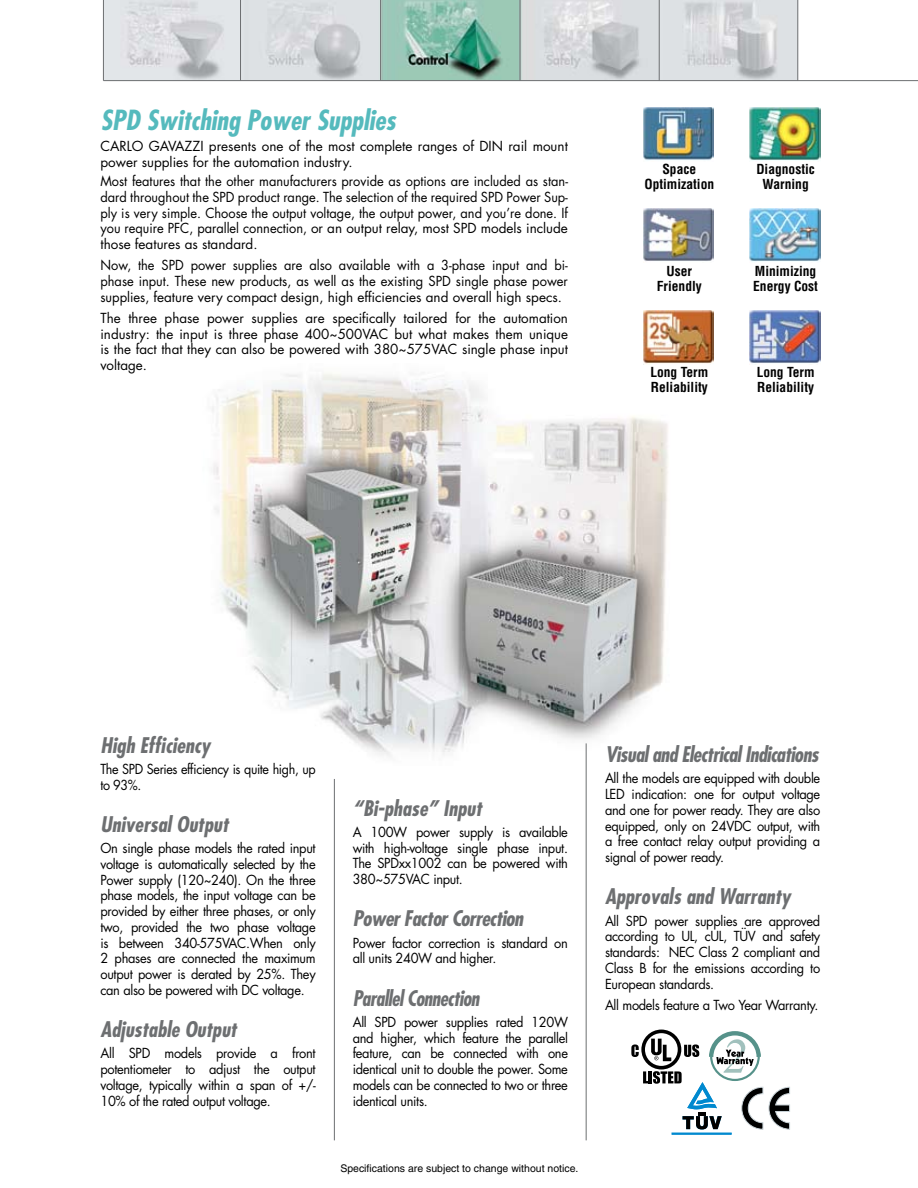
<style>
.page{position:relative;width:918px;height:1188px;background:#fff}
.page>*{position:absolute;margin:0;border:0;box-sizing:border-box;transform-origin:0 0}
.t1{font:italic 700 condensed 27px "Futura";color:#55babd}
.t2{font:italic 700 condensed 21px "Futura";color:#6d6f71}
.t3{font:italic 700 condensed 21px "Futura";letter-spacing:-.025em;color:#6d6f71}
.t4{font:italic 700 condensed 21px "Futura";letter-spacing:-.025em;color:#6d6f71;scale:.95 1}
.t5{font:13.5px/15.8px "Futura";letter-spacing:-.025em;color:#000;text-align:justify;scale:.95 1}
.t6{font:13.5px/15.8px "Futura";letter-spacing:-.025em;color:#000;text-align:justify}
.t7{font:700 condensed 13.5px/15px "Helvetica";color:#000;text-align:center}
.t8{font:13.5px/15.8px "Futura";color:#000}
.t9{font:13.5px/15.8px "Futura";letter-spacing:-.025em;color:#000;scale:.93 1}
.t10{font:10.5px "Helvetica";color:#000}
</style>
<div class="page">
<img style="left:104px;top:0;width:693px;height:80px">
<hr style="left:103px;top:80px;width:815px;height:1px;background:#6d6f71">
<hr style="left:797px;top:0;width:1px;height:81px;background:#6d6f71">
<hr style="left:103px;top:0;width:1px;height:81px;background:#6d6f71">
<hr style="left:240px;top:0;width:1px;height:81px;background:#6d6f71">
<hr style="left:380px;top:0;width:1px;height:81px;background:#6d6f71">
<hr style="left:520px;top:0;width:1px;height:81px;background:#6d6f71">
<hr style="left:659px;top:0;width:1px;height:81px;background:#6d6f71">
<img style="left:212px;top:373px;width:456px;height:393px">
<hr style="left:586px;top:743px;width:1px;height:397px;background:#6d6f71">
<hr style="left:334px;top:779px;width:1px;height:361px;background:#6d6f71">
<img style="left:643px;top:107px;width:71px;height:54px">
<img style="left:643px;top:208px;width:71px;height:53px">
<img style="left:643px;top:310px;width:71px;height:55px">
<img style="left:750px;top:107px;width:70px;height:54px">
<img style="left:750px;top:208px;width:70px;height:54px">
<img style="left:750px;top:310px;width:70px;height:53px">
<div style="left:672px;top:1133px;width:60px;height:2px;border:1px solid #0089cf"></div>
<svg style="left:631px;top:1029px;width:159px;height:105px"></svg>
<h1 class="t1" style="left:100px;top:103px;width:297px">SPD Switching Power Supplies</h1>
<p class="t8" style="left:100px;top:138px;width:469px">CARLO GAVAZZI presents one of the most complete ranges of DIN rail mount power supplies for the automation industry.</p>
<p class="t5" style="left:100px;top:173px;width:494px">Most features that the other manufacturers provide as options are included as stan&shy;dard throughout the SPD product range. The selection of the required SPD Power Sup&shy;ply is very simple. Choose the output voltage, the output power, and you’re done. If you require PFC, parallel connection, or an output relay, most SPD models include those features as standard.</p>
<p class="t5" style="left:100px;top:257px;width:494px">Now, the SPD power supplies are also available with a 3-phase input and bi&shy;phase input. These new products, as well as the existing SPD single phase power supplies, feature very compact design, high efficiencies and overall high specs.</p>
<p class="t6" style="left:100px;top:310px;width:469px">The three phase power supplies are specifically tailored for the automation industry: the input is three phase 400~500VAC but what makes them unique is the fact that they can also be powered with 380~575VAC single phase input voltage.</p>
<p class="t7" style="left:644px;top:161px;width:71px">Space<br>Optimization</p>
<p class="t7" style="left:756px;top:162px;width:60px">Diagnostic<br>Warning</p>
<p class="t7" style="left:657px;top:263px;width:46px">User<br>Friendly</p>
<p class="t7" style="left:753px;top:263px;width:66px;text-align:left">Minimizing<br>Energy Cost</p>
<p class="t7" style="left:650px;top:365px;width:59px;text-align:left">Long Term<br>Reliability</p>
<p class="t7" style="left:757px;top:365px;width:59px;text-align:left">Long Term<br>Reliability</p>
<h2 class="t2" style="left:100px;top:731px;width:111px">High Efficiency</h2>
<p class="t9" style="left:100px;top:761px;width:233px">The SPD Series efficiency is quite high, up to 93%.</p>
<h2 class="t2" style="left:100px;top:811px;width:130px">Universal Output</h2>
<p class="t5" style="left:100px;top:840px;width:228px">On single phase models the rated input voltage is automatically selected by the Power supply (120~240). On the three phase models, the input voltage can be provided by either three phases, or only two, provided the two phase voltage is between 340-575VAC.When only 2 phases are connected the maximum output power is derated by 25%. They can also be powered with DC voltage.</p>
<h2 class="t2" style="left:100px;top:1016px;width:138px">Adjustable Output</h2>
<p class="t5" style="left:100px;top:1045px;width:228px">All SPD models provide a front potentiometer to adjust the output voltage, typically within a span of +/- 10% of the rated output voltage.</p>
<h2 class="t2" style="left:353px;top:794px;width:131px">“Bi-phase” Input</h2>
<p class="t5" style="left:353px;top:824px;width:228px">A 100W power supply is available with high-voltage single phase input.<br>The SPDxx1002 can be powered with 380~575VAC input.</p>
<h2 class="t3" style="left:353px;top:905px;width:172px">Power Factor Correction</h2>
<p class="t5" style="left:353px;top:935px;width:228px">Power factor correction is standard on all units 240W and higher.</p>
<h2 class="t4" style="left:353px;top:984px;width:135px">Parallel Connection</h2>
<p class="t5" style="left:353px;top:1014px;width:228px">All SPD power supplies rated 120W and higher, which feature the parallel feature, can be connected with one identical unit to double the power. Some models can be connected to two or three identical units.</p>
<p class="t10" style="left:340px;top:1162px;width:239px">Specifications are subject to change without notice.</p>
<h2 class="t3" style="left:605px;top:741px;width:215px">Visual and Electrical Indications</h2>
<p class="t5" style="left:605px;top:770px;width:228px">All the models are equipped with double LED indication: one for output voltage and one for power ready. They are also equipped, only on 24VDC output, with a free contact relay output providing a signal of power ready.</p>
<h2 class="t2" style="left:605px;top:883px;width:187px">Approvals and Warranty</h2>
<p class="t5" style="left:605px;top:913px;width:228px">All SPD power supplies are approved according to UL, cUL, TÜV and safety standards: NEC Class 2 compliant and Class B for the emissions according to European standards.</p>
<p class="t5" style="left:605px;top:997px;width:226px">All models feature a Two Year Warranty.</p>
</div>
